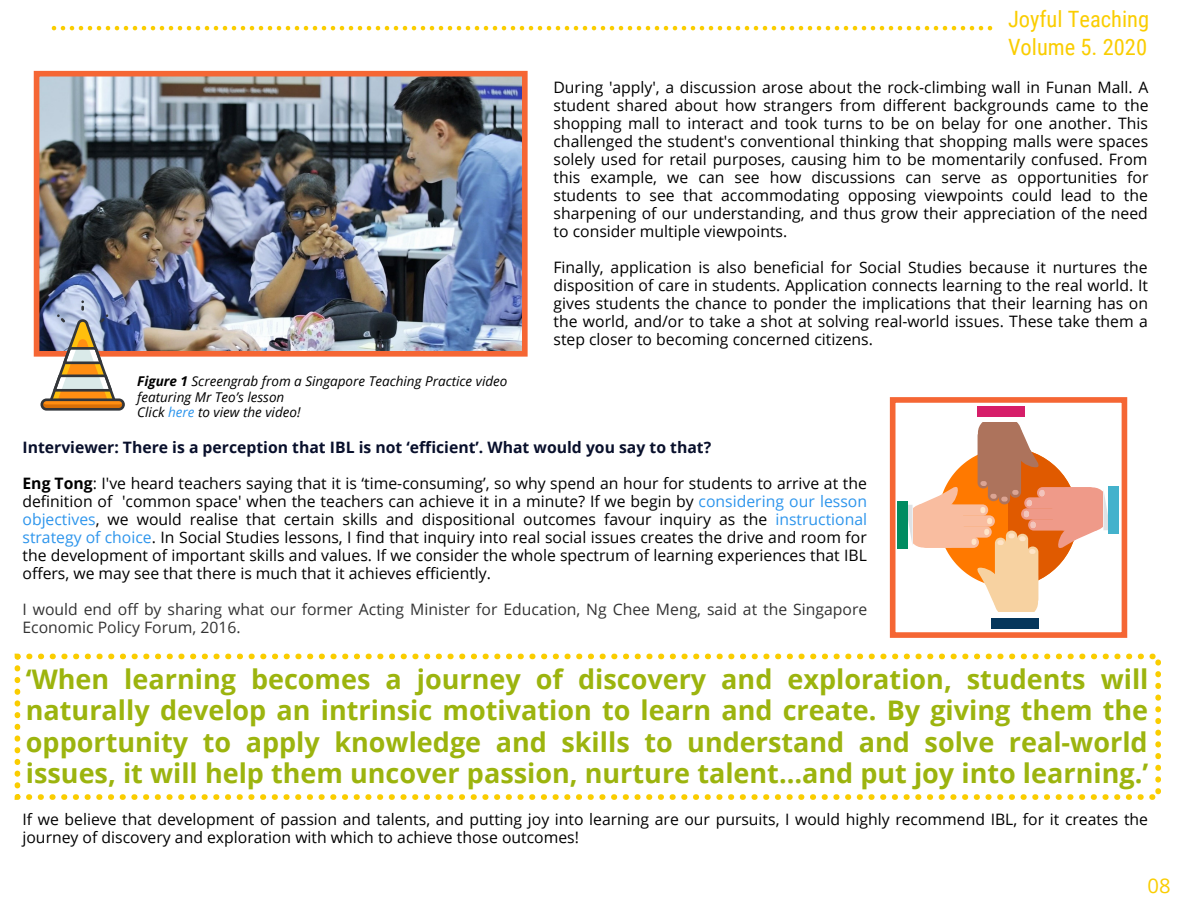
<style>
.page{position:relative;width:1188px;height:918px;background:#fff}
.page>*{position:absolute;margin:0;border:0;box-sizing:border-box;transform-origin:0 0}
.t1{font:700 27px/31.5px "Open Sans";color:#9cb40e;text-align:justify}
.t2{font:22.5px/28.2px "Roboto Condensed";color:#facd00}
.t3{font:20.25px "Open Sans";color:#facd00}
.t4{font:15.75px/18px "Open Sans";color:#000;text-align:justify}
.t5{font:15.75px/18px "Open Sans";color:#333}
.t6{font:700 15.75px "Open Sans";color:#080f2b}
.t7{font:italic 13.5px/15.8px "Open Sans";color:#000}
.s1{font-weight:700}
.s2{color:#2d95ec}
</style>
<div class="page">
<img style="left:41px;top:78px;width:480px;height:272px">
<svg style="left:52px;top:26px;width:940px;height:4px"></svg>
<div style="left:908px;top:504px;width:56px;height:44px;background:#f9bda0;border-radius:16px"></div>
<svg style="left:908px;top:505px;width:5px;height:39px"></svg>
<div style="left:1052px;top:487px;width:56px;height:44px;background:#ef9a89;border-radius:16px"></div>
<svg style="left:1103px;top:491px;width:5px;height:39px"></svg>
<div style="left:897px;top:501px;width:11px;height:47px;background:#008c61"></div>
<div style="left:1108px;top:487px;width:11px;height:47px;background:#44b2cc"></div>
<div style="left:978px;top:417px;width:43px;height:56px;background:#ad735c;border-radius:16px"></div>
<div style="left:980px;top:415px;width:40px;height:7px;background:#fff"></div>
<div style="left:977px;top:406px;width:47px;height:11px;background:#d61e69"></div>
<svg style="left:995px;top:562px;width:43px;height:56px"></svg>
<div style="left:995px;top:613px;width:41px;height:7px;background:#fff"></div>
<div style="left:991px;top:618px;width:47px;height:11px;background:#05365b"></div>
<svg style="left:919px;top:428px;width:178px;height:179px"></svg>
<div style="left:890px;top:397px;width:237px;height:241px;border:6px solid #f56634"></div>
<div style="left:34px;top:71px;width:494px;height:286px;border:6px solid #f56634"></div>
<div style="left:41px;top:398px;width:84px;height:13px;border:3px solid #33363a;border-radius:5px"></div>
<svg style="left:81px;top:302px;width:3px;height:7px"></svg>
<svg style="left:42px;top:316px;width:81px;height:92px"></svg>
<svg style="left:15px;top:654px;width:1146px;height:146px"></svg>
<h2 class="t2" style="left:1008px;top:4px;width:143px">Joyful Teaching<br>Volume 5. 2020</h2>
<p class="t7" style="left:137px;top:373px;width:372px"><span class="s1">Figure 1</span> Screengrab from a Singapore Teaching Practice video featuring Mr Teo’s lesson<br>Click <span class="s2">here</span> to view the video!</p>
<p class="t4" style="left:554px;top:78px;width:597px">During 'apply', a discussion arose about the rock-climbing wall in Funan Mall. A student shared about how strangers from different backgrounds came to the shopping mall to interact and took turns to be on belay for one another. This challenged the student's conventional thinking that shopping malls were spaces solely used for retail purposes, causing him to be momentarily confused. From this example, we can see how discussions can serve as opportunities for students to see that accommodating opposing viewpoints could lead to the sharpening of our understanding, and thus grow their appreciation of the need to consider multiple viewpoints.</p>
<p class="t4" style="left:554px;top:258px;width:596px">Finally, application is also beneficial for Social Studies because it nurtures the disposition of care in students. Application connects learning to the real world. It gives students the chance to ponder the implications that their learning has on the world, and/or to take a shot at solving real-world issues. These take them a step closer to becoming concerned citizens.</p>
<p class="t6" style="left:22px;top:437px;width:690px">Interviewer: There is a perception that IBL is not ‘efficient’. What would you say to that?</p>
<p class="t4" style="left:22px;top:474px;width:846px"><span class="s1">Eng Tong</span>: I've heard teachers saying that it is ‘time-consuming’, so why spend an hour for students to arrive at the definition of 'common space' when the teachers can achieve it in a minute? If we begin by <span class="s2">considering our lesson objectives</span>, we would realise that certain skills and dispositional outcomes favour inquiry as the <span class="s2">instructional strategy of choice</span>. In Social Studies lessons, I find that inquiry into real social issues creates the drive and room for the development of important skills and values. If we consider the whole spectrum of learning experiences that IBL offers, we may see that there is much that it achieves efficiently.</p>
<p class="t5" style="left:22px;top:600px;width:846px">I would end off by sharing what our former Acting Minister for Education, Ng Chee Meng, said at the Singapore<br>Economic Policy Forum, 2016.</p>
<p class="t1" style="left:26px;top:662px;width:1124px">‘When learning becomes a journey of discovery and exploration, students will naturally develop an intrinsic motivation to learn and create. By giving them the opportunity to apply knowledge and skills to understand and solve real-world issues, it will help them uncover passion, nurture talent…and put joy into learning.’</p>
<p class="t4" style="left:22px;top:810px;width:1127px">If we believe that development of passion and talents, and putting joy into learning are our pursuits, I would highly recommend IBL, for it creates the journey of discovery and exploration with which to achieve those outcomes!</p>
<p class="t3" style="left:1148px;top:872px;width:25px">08</p>
</div>
